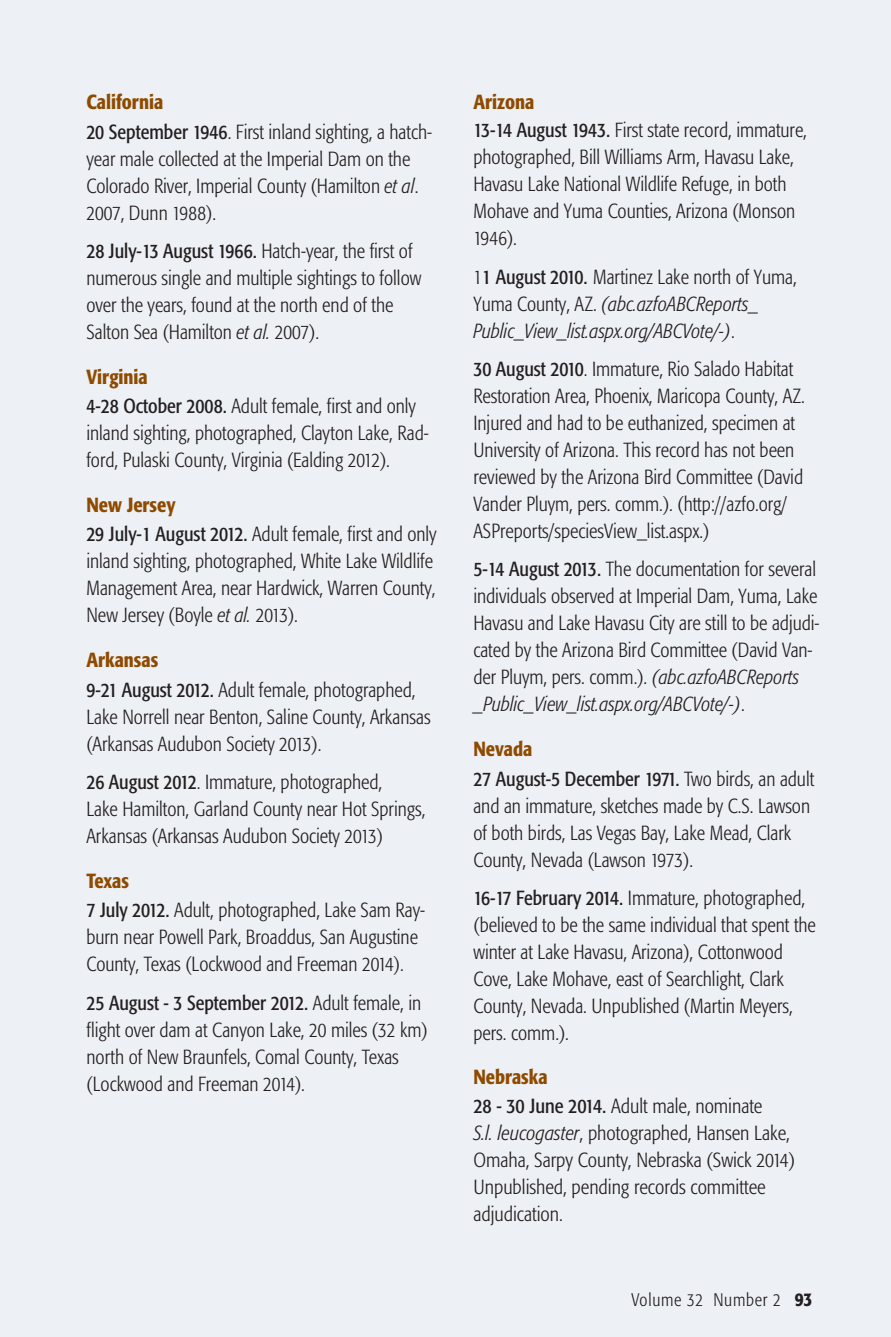
<style>
.page{position:relative;width:891px;height:1337px;background:#fff}
.page>*{position:absolute;margin:0;border:0;box-sizing:border-box;transform-origin:0 0}
.t1{font:300 condensed 20.25px/27px "Formata";color:#231f20}
.t2{font:italic 300 condensed 20.25px/27px "Formata";color:#231f20}
.t3{font:condensed 20.25px/29.2px "Formata";color:#231f20}
.t4{font:300 condensed 18px "Formata";letter-spacing:.045em;color:#231f20}
.s1{font-weight:500;color:#8e4b00}
.s2{font-weight:400}
.s3{font-style:italic}
.s4{font-style:normal}
.s5{font-weight:400;font-style:normal}
.s6{font-weight:300}
.s7{font-weight:500;font-size:19.12px}
</style>
<div class="page">
<div style="left:0;top:0;width:891px;height:1336px;background:#edf0f5"></div>
<p class="t1" style="left:86px;top:89px;width:347px;line-height:29.2px"><span class="s1">California<br></span><span class="s2">20 September 1946</span>. First inland sighting, a hatch-</p>
<p class="t1" style="left:86px;top:146px;width:334px">year male collected at the Imperial Dam on the<br>Colorado River, Imperial County (Hamilton <span class="s3">et al</span>.<br>2007, Dunn 1988).</p>
<p class="t1" style="left:86px;top:239px;width:337px"><span class="s2">28 July-13 August 1966.</span> Hatch-year, the first of numerous single and multiple sightings to follow over the years, found at the north end of the Salton Sea (Hamilton <span class="s3">et al.</span> 2007).</p>
<p class="t1" style="left:86px;top:364px;width:331px;line-height:29.2px"><span class="s1">Virginia<br></span><span class="s2">4-28 October 2008.</span> Adult female, first and only</p>
<p class="t1" style="left:86px;top:421px;width:344px">inland sighting, photographed, Clayton Lake, Rad&shy;ford, Pulaski County, Virginia (Ealding 2012).</p>
<p class="t1" style="left:86px;top:492px;width:352px;line-height:29.2px"><span class="s1">New Jersey<br></span><span class="s2">29 July-1 August 2012.</span> Adult female, first and only</p>
<p class="t1" style="left:86px;top:549px;width:351px">inland sighting, photographed, White Lake Wildlife<br>Management Area, near Hardwick, Warren County,<br>New Jersey (Boyle <span class="s3">et al.</span> 2013).</p>
<p class="t1" style="left:86px;top:647px;width:331px;line-height:29.2px"><span class="s1">Arkansas<br></span><span class="s2">9-21 August 2012.</span> Adult female, photographed,</p>
<p class="t1" style="left:86px;top:704px;width:346px">Lake Norrell near Benton, Saline County, Arkansas (Arkansas Audubon Society 2013).</p>
<p class="t1" style="left:86px;top:770px;width:340px"><span class="s2">26 August 2012</span>. Immature, photographed,<br>Lake Hamilton, Garland County near Hot Springs,<br>Arkansas (Arkansas Audubon Society 2013)</p>
<p class="t1" style="left:86px;top:868px;width:340px;line-height:29.2px"><span class="s1">Texas<br></span><span class="s2">7 July 2012.</span> Adult, photographed, Lake Sam Ray-</p>
<p class="t1" style="left:86px;top:925px;width:333px">burn near Powell Park, Broaddus, San Augustine<br>County, Texas (Lockwood and Freeman 2014).</p>
<p class="t1" style="left:86px;top:990px;width:343px"><span class="s2">25 August - 3 September 2012.</span> Adult female, in flight over dam at Canyon Lake, 20 miles (32 km) north of New Braunfels, Comal County, Texas (Lockwood and Freeman 2014).</p>
<p class="t1" style="left:473px;top:90px;width:335px"><span class="s1">Arizona<br></span><span class="s2">13-14 August 1943.</span> First state record, immature, photographed, Bill Williams Arm, Havasu Lake, Havasu Lake National Wildlife Refuge, in both Mohave and Yuma Counties, Arizona (Monson 1946).</p>
<p class="t2" style="left:473px;top:265px;width:325px"><span class="s4">1</span><span class="s5">1 August 2010.</span> <span class="s4">Martinez Lake north of Yuma,<br>Yuma County, AZ.</span> (abc.azfoABCReports_<br>Public_View_list.aspx.org/ABCVote/-)<span class="s4">.</span></p>
<p class="t1" style="left:473px;top:357px;width:333px"><span class="s2">30 August 2010</span>. Immature, Rio Salado Habitat Restoration Area, Phoenix, Maricopa County, AZ.<br>Injured and had to be euthanized, specimen at University of Arizona. This record has not been reviewed by the Arizona Bird Committee (David Vander Pluym, pers. comm.). (http://azfo.org/ ASPreports/speciesView_list.aspx.)</p>
<p class="t1" style="left:473px;top:557px;width:348px"><span class="s2">5-14 August 2013.</span> The documentation for several individuals observed at Imperial Dam, Yuma, Lake Havasu and Lake Havasu City are still to be adjudi&shy;cated by the Arizona Bird Committee (David Van&shy;der Pluym, pers. comm.). <span class="s3">(abc.azfoABCReports _Public_View_list.aspx.org/ABCVote/-)</span>.</p>
<p class="t3" style="left:473px;top:736px;width:342px"><span class="s1">Nevada<br></span>27 August-5 December 1971. <span class="s6">Two birds, an adult</span></p>
<p class="t1" style="left:473px;top:793px;width:338px">and an immature, sketches made by C.S. Lawson of both birds, Las Vegas Bay, Lake Mead, Clark<br>County, Nevada (Lawson 1973).</p>
<p class="t1" style="left:473px;top:886px;width:344px"><span class="s2">16-17 February 2014.</span> Immature, photographed, (believed to be the same individual that spent the winter at Lake Havasu, Arizona), Cottonwood Cove, Lake Mohave, east of Searchlight, Clark County, Nevada. Unpublished (Martin Meyers, pers. comm.).</p>
<p class="t1" style="left:473px;top:1063px;width:291px;line-height:29.2px"><span class="s1">Nebraska<br></span><span class="s2">28 - 30 June 2014.</span> Adult male, nominate</p>
<p class="t1" style="left:473px;top:1121px;width:323px"><span class="s3">S.l. leucogaster</span>, photographed, Hansen Lake, Omaha, Sarpy County, Nebraska (Swick 2014)<br>Unpublished, pending records committee adjudication.</p>
<p class="t4" style="left:632px;top:1292px;width:182px">Volume 32 Number 2 <span class="s7">93</span></p>
</div>
